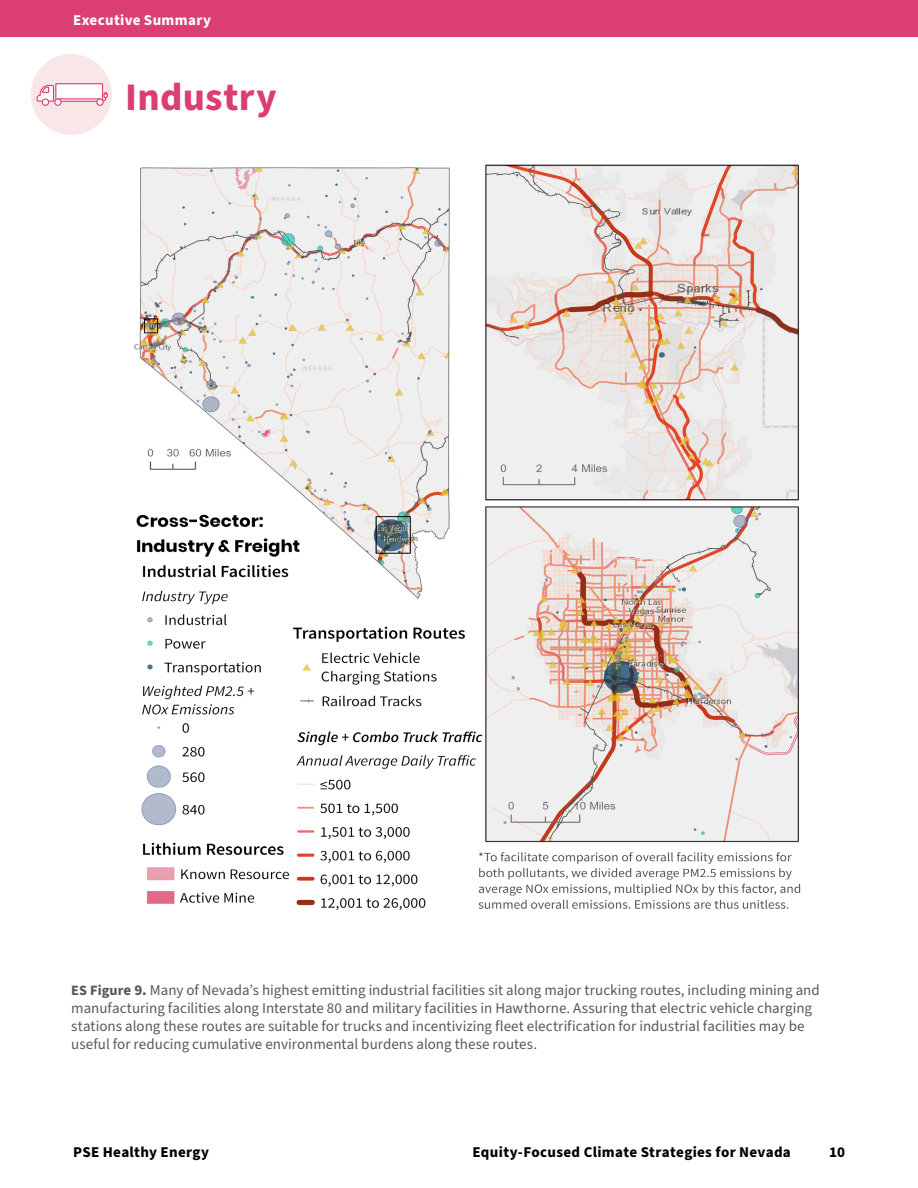
<style>
.page{position:relative;width:918px;height:1188px;background:#fff}
.page>*{position:absolute;margin:0;border:0;box-sizing:border-box;transform-origin:0 0}
.t1{font:700 39px "Source Sans Pro";letter-spacing:.005em;color:#db3e74}
.t2{font:15px/18px "Source Sans Pro";color:#58595b}
.t3{font:700 15px "Source Sans Pro";letter-spacing:.02em;color:#000}
.t4{font:700 15px "Source Sans Pro";letter-spacing:.025em;color:#fff}
.s1{font-weight:700;font-size:14.25px}
.s2{font-weight:700}
</style>
<div class="page">
<img style="left:134px;top:164px;width:667px;height:746px">
<div style="left:0;top:0;width:918px;height:36px;background:#db3e74"></div>
<div style="left:31px;top:54px;width:81px;height:81px;background:#f9e7e8;border-radius:50%"></div>
<div style="left:55px;top:83px;width:48px;height:18px;border:1px solid #db3e74"></div>
<svg style="left:36px;top:84px;width:72px;height:22px"></svg>
<div style="left:42px;top:99px;width:7px;height:6px;background:#fff;border-radius:50%"></div>
<div style="left:42px;top:98px;width:7px;height:8px;border:1px solid #db3e74;border-radius:50%"></div>
<p class="t4" style="left:73px;top:9px;width:140px">Executive Summary</p>
<h1 class="t1" style="left:125px;top:71px;width:153px">Industry</h1>
<p class="t2" style="left:71px;top:981px;width:750px"><span class="s1">ES Figur</span><span class="s2">e 9.</span> Many of Nevada’s highest emitting industrial facilities sit along major trucking routes, including mining and manufacturing facilities along Interstate 80 and military facilities in Hawthorne. Assuring that electric vehicle charging stations along these routes are suitable for trucks and incentivizing fleet electrification for industrial facilities may be useful for reducing cumulative environmental burdens along these routes.</p>
<p class="t3" style="left:73px;top:1141px;width:138px">PSE Healthy Energy</p>
<p class="t3" style="left:472px;top:1141px;width:320px">Equity-Focused Climate Strategies for Nevada</p>
<p class="t3" style="left:829px;top:1141px;width:17px">10</p>
</div>
